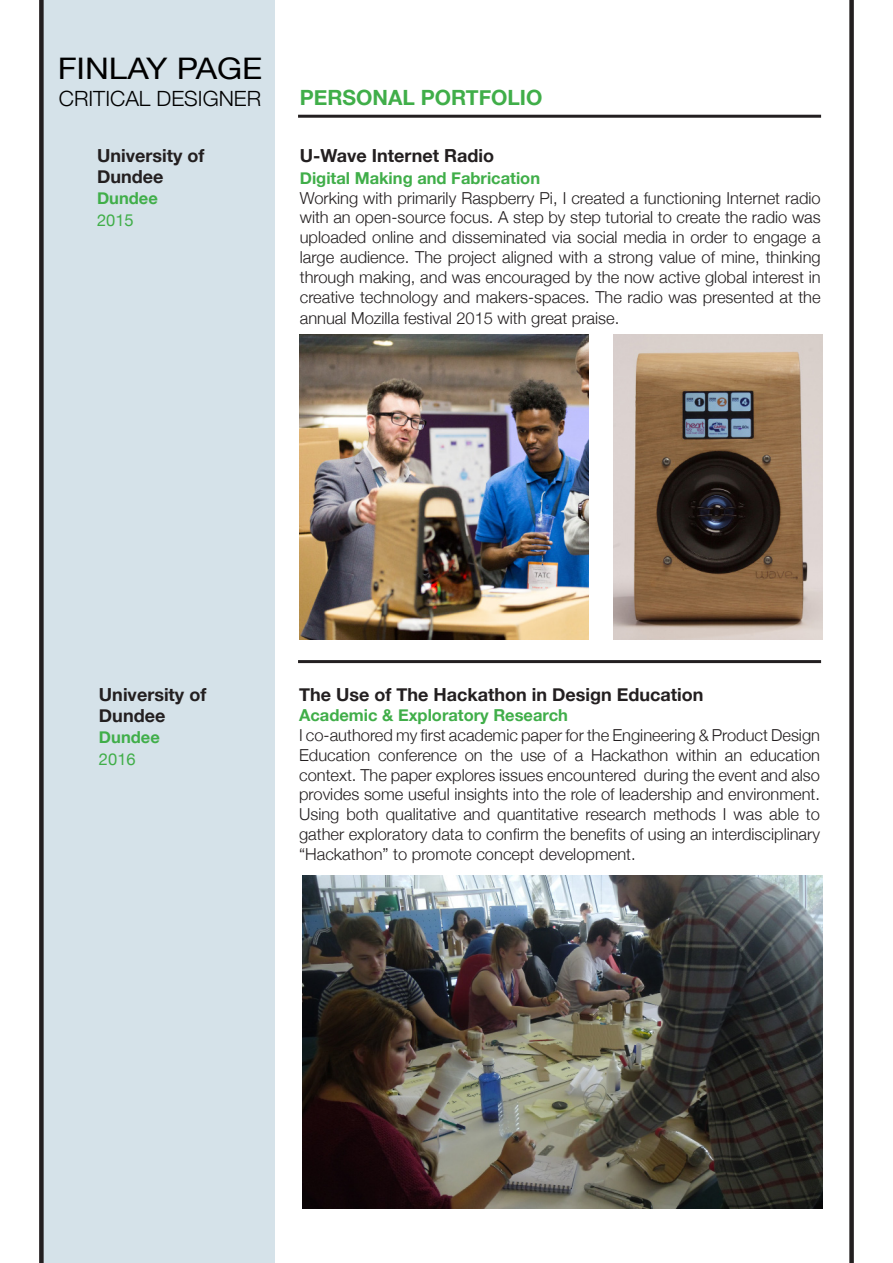
<style>
.page{position:relative;width:893px;height:1263px;background:#fff}
.page>*{position:absolute;margin:0;border:0;box-sizing:border-box;transform-origin:0 0}
.t1{font:29.7px "Helvetica Neue";color:#000;scale:1.11 1}
.t2{font:700 21px "Helvetica Neue";color:#40ae49}
.t3{font:300 21px "Helvetica Neue";color:#000}
.t4{font:700 18px/21px "Helvetica Neue";color:#231f20}
.t5{font:300 16.5px/19.8px "Helvetica Neue";color:#231f20;text-align:justify}
.t6{font:700 16.5px "Helvetica Neue";color:#40ae49}
.t7{font:16.5px "Helvetica Neue";color:#40ae49}
</style>
<div class="page">
<div style="left:42px;top:0;width:232px;height:1263px;background:#d5e2e9"></div>
<div style="left:39px;top:0;width:5px;height:1263px;background:#231f20"></div>
<div style="left:849px;top:0;width:5px;height:1263px;background:#231f20"></div>
<hr style="left:298px;top:660px;width:523px;height:3px;background:#231f20">
<img style="left:614px;top:335px;width:209px;height:304px">
<img style="left:299px;top:335px;width:290px;height:304px">
<img style="left:303px;top:875px;width:520px;height:334px">
<hr style="left:298px;top:115px;width:523px;height:3px;background:#231f20">
<p class="t1" style="left:58px;top:47px;width:186px">FINLAY PAGE</p>
<p class="t3" style="left:59px;top:82px;width:204px">CRITICAL DESIGNER</p>
<p class="t4" style="left:97px;top:146px;width:109px">University of<br>Dundee</p>
<p class="t6" style="left:97px;top:185px;width:62px">Dundee</p>
<p class="t7" style="left:97px;top:208px;width:38px">2015</p>
<p class="t2" style="left:300px;top:81px;width:244px">PERSONAL PORTFOLIO</p>
<p class="t4" style="left:300px;top:146px;width:196px">U-Wave Internet Radio</p>
<p class="t6" style="left:300px;top:165px;width:242px">Digital Making and Fabrication</p>
<p class="t5" style="left:300px;top:187px;width:522px">Working with primarily Raspberry Pi, I created a functioning Internet radio with an open-source focus. A step by step tutorial to create the radio was uploaded online and disseminated via social media in order to engage a large audience. The project aligned with a strong value of mine, thinking through making, and was encouraged by the now active global interest in creative technology and makers-spaces. The radio was presented at the</p>
<p class="t5" style="left:300px;top:307px;width:321px">annual Mozilla festival 2015 with great praise.</p>
<p class="t4" style="left:99px;top:685px;width:109px">University of<br>Dundee</p>
<p class="t6" style="left:99px;top:724px;width:62px">Dundee</p>
<p class="t7" style="left:99px;top:747px;width:38px">2016</p>
<p class="t4" style="left:299px;top:685px;width:406px">The Use of The Hackathon in Design Education</p>
<p class="t6" style="left:299px;top:702px;width:270px">Academic &amp; Exploratory Research</p>
<p class="t5" style="left:299px;top:724px;width:522px">I co-authored my first academic paper for the Engineering &amp; Product Design Education conference on the use of a Hackathon within an education context. The paper explores issues encountered during the event and also provides some useful insights into the role of leadership and environment.<br>Using both qualitative and quantitative research methods I was able to gather exploratory data to confirm the benefits of using an interdisciplinary “Hackathon” to promote concept development.</p>
</div>
